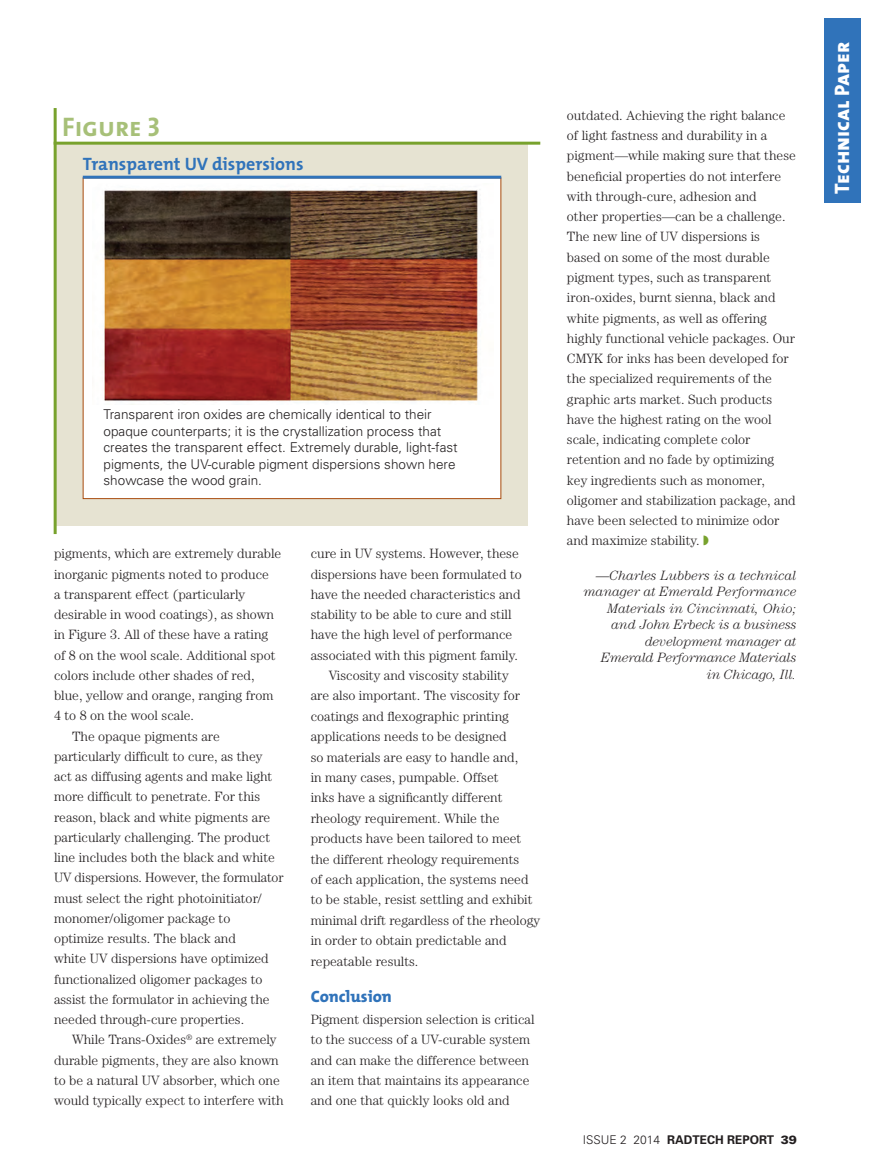
<style>
.page{position:relative;width:878px;height:1175px;background:#fff}
.page>*{position:absolute;margin:0;border:0;box-sizing:border-box;transform-origin:0 0}
.Figure_Table__name{font:27px "The Mix Bold Caps";color:#a7c078}
.t1{font:21px "The Mix Extra Bold Caps";color:#fff}
.Table_Head_Mix-7455b{font:700 18px "The Mix";color:#3073ba}
.SUBHEAD_MixExBd{font:800 16.5px "The Mix";color:#3073ba}
.BODY_TEXT_Century{font:300 13.5px/20.2px "Century";color:#231f20}
.Body_text_no_indent{font:300 13.5px/20.2px "Century";color:#231f20}
.Body_Text_univers{font:300 13.5px/16.5px "Univers";color:#231f20}
.Author_Century{font:italic 300 13.5px/16.5px "Century";color:#231f20;text-align:right}
.t2{font:700 12px "Univers";color:#231f20}
.s1{font-weight:300}
.s2{font-weight:900}
</style>
<div class="page">
<div style="left:824px;top:18px;width:36px;height:185px;background:#3073ba"></div>
<div style="left:56px;top:144px;width:471px;height:382px;background:#e6e3d2"></div>
<div style="left:83px;top:177px;width:418px;height:322px;background:#fff;border:1px solid #a84b0d"></div>
<hr style="left:54px;top:142px;width:486px;height:3px;background:#78a22d">
<hr style="left:54px;top:108px;width:3px;height:426px;background:#78a22d">
<hr style="left:83px;top:176px;width:418px;height:3px;background:#3073ba">
<img style="left:102px;top:189px;width:379px;height:212px">
<p class="Figure_Table__name" style="left:62px;top:104px;width:100px">Figure 3</p>
<p class="Table_Head_Mix-7455b" style="left:83px;top:148px;width:222px">Transparent UV dispersions</p>
<p class="Body_Text_univers" style="left:104px;top:405px;width:356px">Transparent iron oxides are chemically identical to their opaque counterparts; it is the crystallization process that creates the transparent effect. Extremely durable, light-fast pigments, the UV-curable pigment dispersions shown here showcase the wood grain.</p>
<p class="BODY_TEXT_Century" style="left:54px;top:543px;width:229px">pigments, which are extremely durable inorganic pigments noted to produce<br>a transparent effect (particularly desirable in wood coatings), as shown in Figure 3. All of these have a rating of 8 on the wool scale. Additional spot colors include other shades of red, blue, yellow and orange, ranging from 4 to 8 on the wool scale.</p>
<p class="BODY_TEXT_Century" style="left:54px;top:725px;width:231px;text-indent:18px">The opaque pigments are particularly difficult to cure, as they act as diffusing agents and make light more difficult to penetrate. For this reason, black and white pigments are particularly challenging. The product line includes both the black and white UV dispersions. However, the formulator must select the right photoinitiator/ monomer/oligomer package to optimize results. The black and<br>white UV dispersions have optimized functionalized oligomer packages to assist the formulator in achieving the needed through-cure properties.</p>
<p class="BODY_TEXT_Century" style="left:54px;top:1029px;width:231px;text-indent:18px">While Trans-Oxides<sup>®</sup> are extremely durable pigments, they are also known to be a natural UV absorber, which one would typically expect to interfere with</p>
<p class="BODY_TEXT_Century" style="left:310px;top:543px;width:213px">cure in UV systems. However, these dispersions have been formulated to have the needed characteristics and stability to be able to cure and still have the high level of performance associated with this pigment family.</p>
<p class="BODY_TEXT_Century" style="left:310px;top:665px;width:231px;text-indent:18px">Viscosity and viscosity stability<br>are also important. The viscosity for coatings and flexographic printing applications needs to be designed<br>so materials are easy to handle and,<br>in many cases, pumpable. Offset<br>inks have a significantly different rheology requirement. While the products have been tailored to meet the different rheology requirements<br>of each application, the systems need to be stable, resist settling and exhibit minimal drift regardless of the rheology in order to obtain predictable and repeatable results.</p>
<p class="SUBHEAD_MixExBd" style="left:310px;top:982px;width:83px">Conclusion</p>
<p class="Body_text_no_indent" style="left:310px;top:1009px;width:225px">Pigment dispersion selection is critical to the success of a UV-curable system and can make the difference between an item that maintains its appearance and one that quickly looks old and</p>
<p class="Body_text_no_indent" style="left:567px;top:105px;width:230px">outdated. Achieving the right balance of light fastness and durability in a pigment—while making sure that these beneficial properties do not interfere with through-cure, adhesion and<br>other properties—can be a challenge.<br>The new line of UV dispersions is based on some of the most durable pigment types, such as transparent iron-oxides, burnt sienna, black and white pigments, as well as offering highly functional vehicle packages. Our CMYK for inks has been developed for the specialized requirements of the graphic arts market. Such products have the highest rating on the wool scale, indicating complete color retention and no fade by optimizing key ingredients such as monomer, oligomer and stabilization package, and have been selected to minimize odor and maximize stability.</p>
<p class="Author_Century" style="left:584px;top:567px;width:214px">—Charles Lubbers is a technical manager at Emerald Performance<br>Materials in Cincinnati, Ohio; and John Erbeck is a business development manager at<br>Emerald Performance Materials<br>in Chicago, Ill.</p>
<p class="t2" style="left:583px;top:1132px;width:215px"><span class="s1">ISSUE 2 2014</span> RADTECH REPORT <span class="s2">39</span></p>
<h2 class="t1" style="left:824px;top:193px;width:153px;rotate:-90deg">Technical Paper</h2>
</div>
